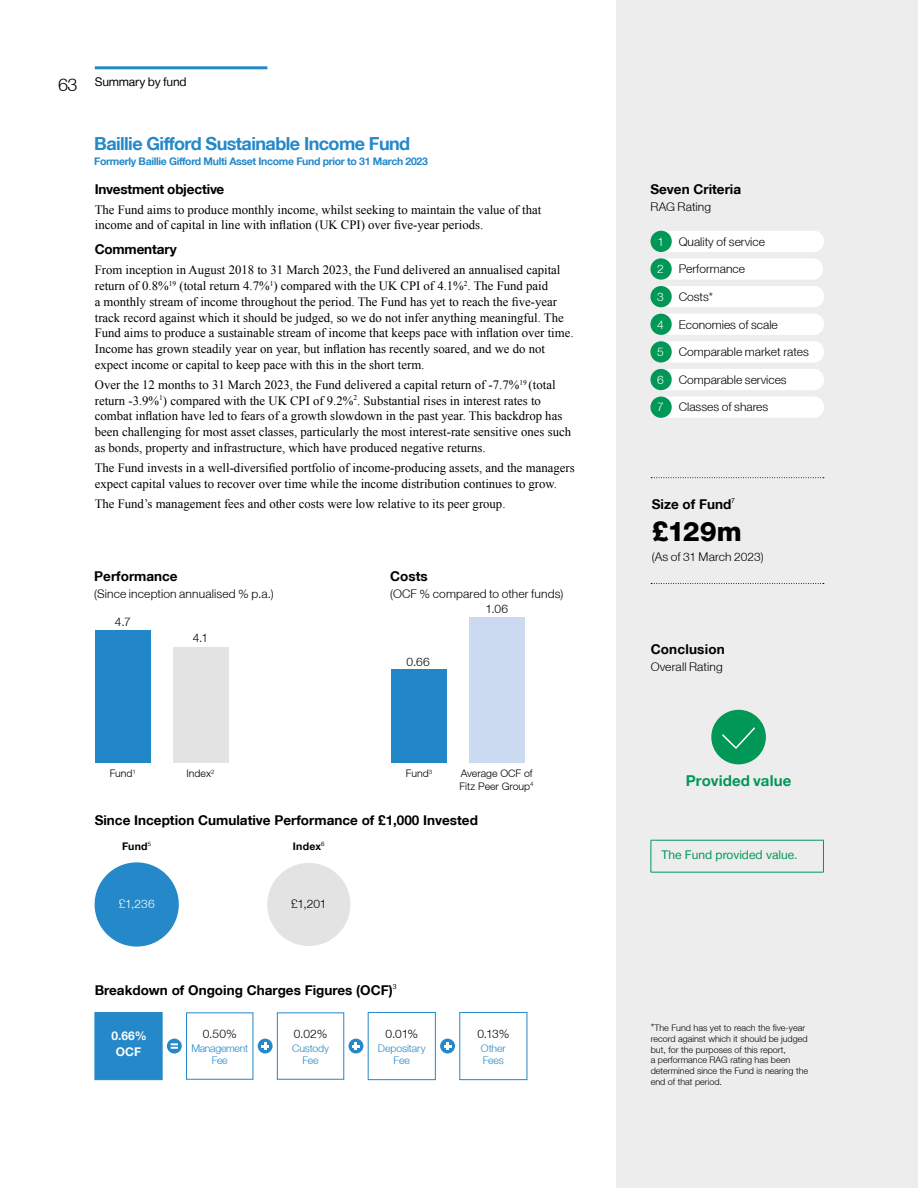
<style>
.page{position:relative;width:918px;height:1188px;background:#fff}
.page>*{position:absolute;margin:0;border:0;box-sizing:border-box;transform-origin:0 0}
.t1{font:800 27px "Helvetica Neue LT";color:#000}
.t2{font:700 18px "Helvetica Neue LT";letter-spacing:-.03em;color:#2488c9}
.t3{font:700 15px "Helvetica Neue";letter-spacing:.01em;color:#009757}
.t4{font:700 13.5px "Helvetica Neue LT";color:#000}
.t5{font:12.75px/15.8px "Times New Roman";color:#000}
.t6{font:300 12px "Helvetica Neue LT";color:#000}
.t7{font:12px "Helvetica Neue LT";color:#009757}
.t8{font:12px "Helvetica Neue LT";letter-spacing:-.015em;color:#000}
.t9{font:300 12px "Helvetica Neue LT";color:#fff}
.t10{font:700 12px "Helvetica Neue LT";color:#fff}
.t11{font:700 10.5px "Helvetica Neue LT";letter-spacing:-.03em;color:#2488c9}
.t12{font:300 10.5px/12.6px "Helvetica Neue LT";color:#000}
.t13{font:300 10.5px/12.6px "Helvetica Neue LT";letter-spacing:-.01em;color:#2488c9;text-align:center}
.t14{font:300 10.5px/12.6px "Helvetica Neue LT";letter-spacing:-.03em;color:#2488c9;text-align:center}
.t15{font:700 10.5px "Helvetica Neue LT";letter-spacing:.025em;color:#000}
.t16{font:300 9px/10.8px "Helvetica Neue LT";color:#000}
.s1{font-weight:300;font-size:18px}
.s2{color:#fff}
.s3{font-size:10.5px}
</style>
<div class="page">
<div style="left:617px;top:0;width:301px;height:1188px;background:#eeeded"></div>
<div style="left:665px;top:231px;width:159px;height:21px;background:#fff"></div>
<div style="left:664px;top:286px;width:160px;height:21px;background:#fff"></div>
<div style="left:664px;top:314px;width:160px;height:21px;background:#fff"></div>
<div style="left:664px;top:341px;width:160px;height:21px;background:#fff"></div>
<div style="left:664px;top:369px;width:160px;height:21px;background:#fff"></div>
<div style="left:664px;top:397px;width:160px;height:21px;background:#fff"></div>
<div style="left:95px;top:862px;width:84px;height:85px;background:#2488c9;border-radius:42px"></div>
<div style="left:267px;top:863px;width:83px;height:83px;background:#e3e3e3;border-radius:42px"></div>
<div style="left:167px;top:1039px;width:15px;height:14px;background:#2488c9;border-radius:50%"></div>
<svg style="left:171px;top:1043px;width:7px;height:6px"></svg>
<div style="left:258px;top:1039px;width:15px;height:14px;background:#2488c9;border-radius:50%"></div>
<svg style="left:261px;top:1042px;width:8px;height:8px"></svg>
<div style="left:349px;top:1039px;width:14px;height:14px;background:#2488c9;border-radius:50%"></div>
<svg style="left:352px;top:1042px;width:7px;height:8px"></svg>
<div style="left:440px;top:1039px;width:15px;height:14px;background:#2488c9;border-radius:50%"></div>
<svg style="left:444px;top:1042px;width:7px;height:8px"></svg>
<div style="left:277px;top:1013px;width:67px;height:66px;border:1px solid #2488c9"></div>
<div style="left:368px;top:1012px;width:68px;height:68px;border:1px solid #2488c9"></div>
<div style="left:460px;top:1012px;width:67px;height:68px;border:1px solid #2488c9"></div>
<div style="left:95px;top:1012px;width:67px;height:68px;background:#2488c9;border:1px solid #2488c9"></div>
<svg style="left:651px;top:477px;width:173px;height:1px"></svg>
<svg style="left:651px;top:583px;width:173px;height:1px"></svg>
<div style="left:650px;top:314px;width:22px;height:21px;background:#009757;border-radius:50%"></div>
<div style="left:650px;top:369px;width:22px;height:21px;background:#009757;border-radius:50%"></div>
<div style="left:650px;top:286px;width:22px;height:21px;background:#009757;border-radius:50%"></div>
<div style="left:650px;top:341px;width:22px;height:22px;background:#009757;border-radius:50%"></div>
<div style="left:650px;top:397px;width:22px;height:21px;background:#009757;border-radius:50%"></div>
<div style="left:651px;top:231px;width:21px;height:21px;background:#009757;border-radius:50%"></div>
<div style="left:391px;top:670px;width:56px;height:93px;background:#2287c9"></div>
<div style="left:469px;top:617px;width:56px;height:146px;background:#cbd9f1"></div>
<div style="left:95px;top:630px;width:56px;height:133px;background:#2287c9"></div>
<div style="left:173px;top:647px;width:55px;height:116px;background:#e3e3e3"></div>
<div style="left:712px;top:711px;width:53px;height:53px;background:#009757;border-radius:50%"></div>
<div style="left:711px;top:710px;width:55px;height:54px;border:2px solid #009757;border-radius:50%"></div>
<svg style="left:722px;top:727px;width:33px;height:22px"></svg>
<div style="left:664px;top:258px;width:159px;height:22px;background:#fff"></div>
<div style="left:650px;top:258px;width:22px;height:22px;background:#009757;border-radius:50%"></div>
<hr style="left:651px;top:840px;width:173px;height:1px;background:#009757">
<hr style="left:651px;top:840px;width:1px;height:32px;background:#009757">
<hr style="left:823px;top:840px;width:1px;height:32px;background:#009757">
<hr style="left:651px;top:872px;width:173px;height:1px;background:#009757">
<hr style="left:95px;top:66px;width:172px;height:3px;background:#2488c9">
<p class="t8" style="left:58px;top:75px;width:130px"><span class="s1">63</span> Summary by fund</p>
<h2 class="t2" style="left:94px;top:132px;width:317px">Baillie Gifford Sustainable Income Fund</h2>
<p class="t11" style="left:94px;top:154px;width:335px">Formerly Baillie Gifford Multi Asset Income Fund prior to 31 March 2023</p>
<p class="t4" style="left:95px;top:180px;width:131px">Investment objective</p>
<p class="t4" style="left:650px;top:180px;width:92px">Seven Criteria</p>
<p class="t5" style="left:95px;top:201px;width:448px">The Fund aims to produce monthly income, whilst seeking to maintain the value of that income and of capital in line with inflation (UK CPI) over five-year periods.</p>
<p class="t4" style="left:95px;top:241px;width:84px">Commentary</p>
<p class="t5" style="left:95px;top:262px;width:480px">From inception in August 2018 to 31 March 2023, the Fund delivered an annualised capital return of 0.8%<sup>19</sup> (total return 4.7%<sup>1</sup>) compared with the UK CPI of 4.1%<sup>2</sup>. The Fund paid<br>a monthly stream of income throughout the period. The Fund has yet to reach the five-year track record against which it should be judged, so we do not infer anything meaningful. The Fund aims to produce a sustainable stream of income that keeps pace with inflation over time.<br>Income has grown steadily year on year, but inflation has recently soared, and we do not expect income or capital to keep pace with this in the short term.</p>
<p class="t5" style="left:95px;top:377px;width:478px">Over the 12 months to 31 March 2023, the Fund delivered a capital return of -7.7%<sup>19</sup> (total return -3.9%<sup>1</sup>) compared with the UK CPI of 9.2%<sup>2</sup>. Substantial rises in interest rates to combat inflation have led to fears of a growth slowdown in the past year. This backdrop has been challenging for most asset classes, particularly the most interest-rate sensitive ones such as bonds, property and infrastructure, which have produced negative returns.</p>
<p class="t5" style="left:95px;top:460px;width:481px">The Fund invests in a well-diversified portfolio of income-producing assets, and the managers expect capital values to recover over time while the income distribution continues to grow.</p>
<p class="t5" style="left:95px;top:495px;width:412px">The Fund’s management fees and other costs were low relative to its peer group.</p>
<p class="t6" style="left:650px;top:199px;width:62px">RAG Rating</p>
<p class="t6" style="left:679px;top:234px;width:88px">Quality of service</p>
<p class="t9" style="left:657px;top:234px;width:8px">1</p>
<p class="t6" style="left:657px;top:262px;width:89px"><span class="s2">2</span> Performance</p>
<p class="t6" style="left:679px;top:289px;width:36px">Costs*</p>
<p class="t6" style="left:679px;top:317px;width:101px">Economies of scale</p>
<p class="t9" style="left:657px;top:289px;width:8px">3</p>
<p class="t9" style="left:657px;top:317px;width:8px">4</p>
<p class="t6" style="left:679px;top:345px;width:132px">Comparable market rates</p>
<p class="t6" style="left:679px;top:372px;width:110px">Comparable services</p>
<p class="t9" style="left:657px;top:345px;width:8px">5</p>
<p class="t9" style="left:657px;top:372px;width:8px">6</p>
<p class="t6" style="left:679px;top:400px;width:91px">Classes of shares</p>
<p class="t9" style="left:657px;top:400px;width:8px">7</p>
<p class="t4" style="left:652px;top:496px;width:85px">Size of Fund<sup>7</sup></p>
<h1 class="t1" style="left:652px;top:515px;width:92px">£129m</h1>
<p class="t4" style="left:94px;top:567px;width:85px">Performance</p>
<p class="t6" style="left:94px;top:586px;width:181px">(Since inception annualised % p.a.)</p>
<p class="t6" style="left:115px;top:615px;width:17px">4.7</p>
<p class="t12" style="left:110px;top:767px;width:28px">Fund<sup>1</sup></p>
<p class="t6" style="left:193px;top:631px;width:17px">4.1</p>
<p class="t12" style="left:187px;top:767px;width:29px">Index<sup>2</sup></p>
<p class="t4" style="left:390px;top:567px;width:39px">Costs</p>
<p class="t6" style="left:390px;top:586px;width:175px">(OCF % compared to other funds)</p>
<p class="t6" style="left:407px;top:654px;width:25px">0.66</p>
<p class="t6" style="left:485px;top:602px;width:24px">1.06</p>
<p class="t12" style="left:406px;top:767px;width:28px">Fund<sup>3</sup></p>
<p class="t12" style="left:460px;top:767px;width:76px">Average OCF of<br>Fitz Peer Group<sup>4</sup></p>
<p class="t4" style="left:95px;top:812px;width:385px">Since Inception Cumulative Performance of £1,000 Invested</p>
<p class="t15" style="left:122px;top:839px;width:31px">Fund<sup>5</sup></p>
<p class="t15" style="left:293px;top:839px;width:33px">Index<sup>6</sup></p>
<p class="t9" style="left:119px;top:896px;width:38px">£1,236</p>
<p class="t6" style="left:291px;top:896px;width:37px">£1,201</p>
<p class="t4" style="left:95px;top:982px;width:303px">Breakdown of Ongoing Charges Figures (OCF)<sup>3</sup></p>
<p class="t10" style="left:112px;top:1028px;width:37px">0.66%</p>
<p class="t6" style="left:477px;top:1026px;width:33px">0.13%</p>
<p class="t10" style="left:116px;top:1044px;width:27px">OCF</p>
<p class="t6" style="left:203px;top:1026px;width:35px">0.50%</p>
<p class="t6" style="left:294px;top:1026px;width:35px">0.02%</p>
<p class="t6" style="left:385px;top:1026px;width:34px">0.01%</p>
<p class="t13" style="left:292px;top:1042px;width:38px">Custody<br>Fee</p>
<p class="t13" style="left:481px;top:1042px;width:26px;text-align:left">Other<br>Fees</p>
<p class="t14" style="left:191px;top:1042px;width:58px">Management<br>Fee</p>
<p class="t13" style="left:378px;top:1042px;width:49px">Depositary<br>Fee</p>
<p class="t6" style="left:652px;top:550px;width:113px">(As of 31 March 2023)</p>
<p class="t4" style="left:651px;top:641px;width:76px">Conclusion</p>
<p class="t6" style="left:651px;top:660px;width:73px">Overall Rating</p>
<p class="t3" style="left:686px;top:769px;width:107px">Provided value</p>
<p class="t7" style="left:662px;top:848px;width:138px">The Fund provided value.</p>
<p class="t16" style="left:651px;top:1022px;width:159px"><span class="s3">*</span>The Fund has yet to reach the five-year record against which it should be judged but, for the purposes of this report,<br>a performance RAG rating has been determined since the Fund is nearing the end of that period.</p>
</div>
